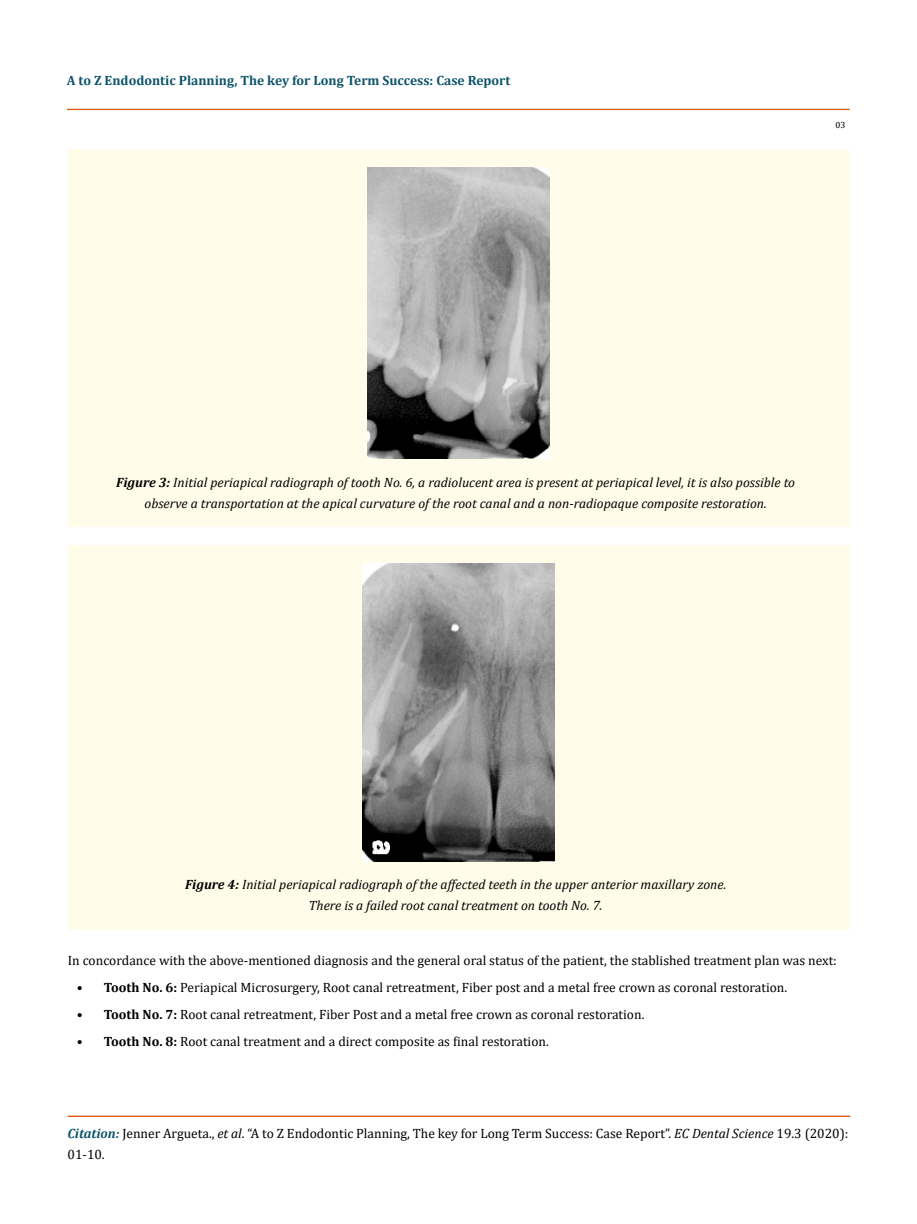
<style>
.page{position:relative;width:917px;height:1224px;background:#fff}
.page>*{position:absolute;margin:0;border:0;box-sizing:border-box;transform-origin:0 0}
.t1{font:13.5px/21px "Cambria";color:#000}
.t2{font:italic 13.5px/21px "Cambria";color:#000;text-align:center}
.t3{font:700 13.5px "Cambria";color:#0e546a}
.t4{font:9px "Cambria";color:#000}
.s1{font-weight:700}
.s2{font-weight:700;font-style:italic;color:#0e546a}
.s3{font-style:italic}
</style>
<div class="page">
<div style="left:67px;top:109px;width:782px;height:1px;border:1px solid #e05d1a"></div>
<div style="left:68px;top:1116px;width:781px;height:1px;border:1px solid #e05d1a"></div>
<div style="left:68px;top:150px;width:781px;height:377px;background:#fffde9"></div>
<div style="left:68px;top:545px;width:781px;height:385px;background:#fffde9"></div>
<img style="left:367px;top:168px;width:183px;height:291px">
<img style="left:363px;top:563px;width:191px;height:298px">
<p class="t3" style="left:67px;top:71px;width:445px">A to Z Endodontic Planning, The key for Long Term Success: Case Report</p>
<p class="t4" style="left:835px;top:120px;width:11px">03</p>
<p class="t2" style="left:116px;top:471px;width:680px"><span class="s1">Figure 3:</span> Initial periapical radiograph of tooth No. 6, a radiolucent area is present at periapical level, it is also possible to observe a transportation at the apical curvature of the root canal and a non-radiopaque composite restoration.</p>
<p class="t2" style="left:185px;top:873px;width:543px"><span class="s1">Figure 4:</span> Initial periapical radiograph of the affected teeth in the upper anterior maxillary zone.<br>There is a failed root canal treatment on tooth No. 7.</p>
<p class="t1" style="left:68px;top:949px;width:770px">In concordance with the above-mentioned diagnosis and the general oral status of the patient, the stablished treatment plan was next:</p>
<p class="t1" style="left:77px;top:976px;width:712px"><span class="s1">• Tooth No. 6:</span> Periapical Microsurgery, Root canal retreatment, Fiber post and a metal free crown as coronal restoration.</p>
<p class="t1" style="left:77px;top:1003px;width:569px"><span class="s1">• Tooth No. 7:</span> Root canal retreatment, Fiber Post and a metal free crown as coronal restoration.</p>
<p class="t1" style="left:77px;top:1030px;width:473px"><span class="s1">• Tooth No. 8:</span> Root canal treatment and a direct composite as final restoration.</p>
<p class="t1" style="left:68px;top:1123px;width:782px"><span class="s2">Citation:</span> Jenner Argueta., <span class="s3">et al</span>. “A to Z Endodontic Planning, The key for Long Term Success: Case Report”. <span class="s3">EC Dental Science</span> 19.3 (2020):<br>01-10.</p>
</div>
